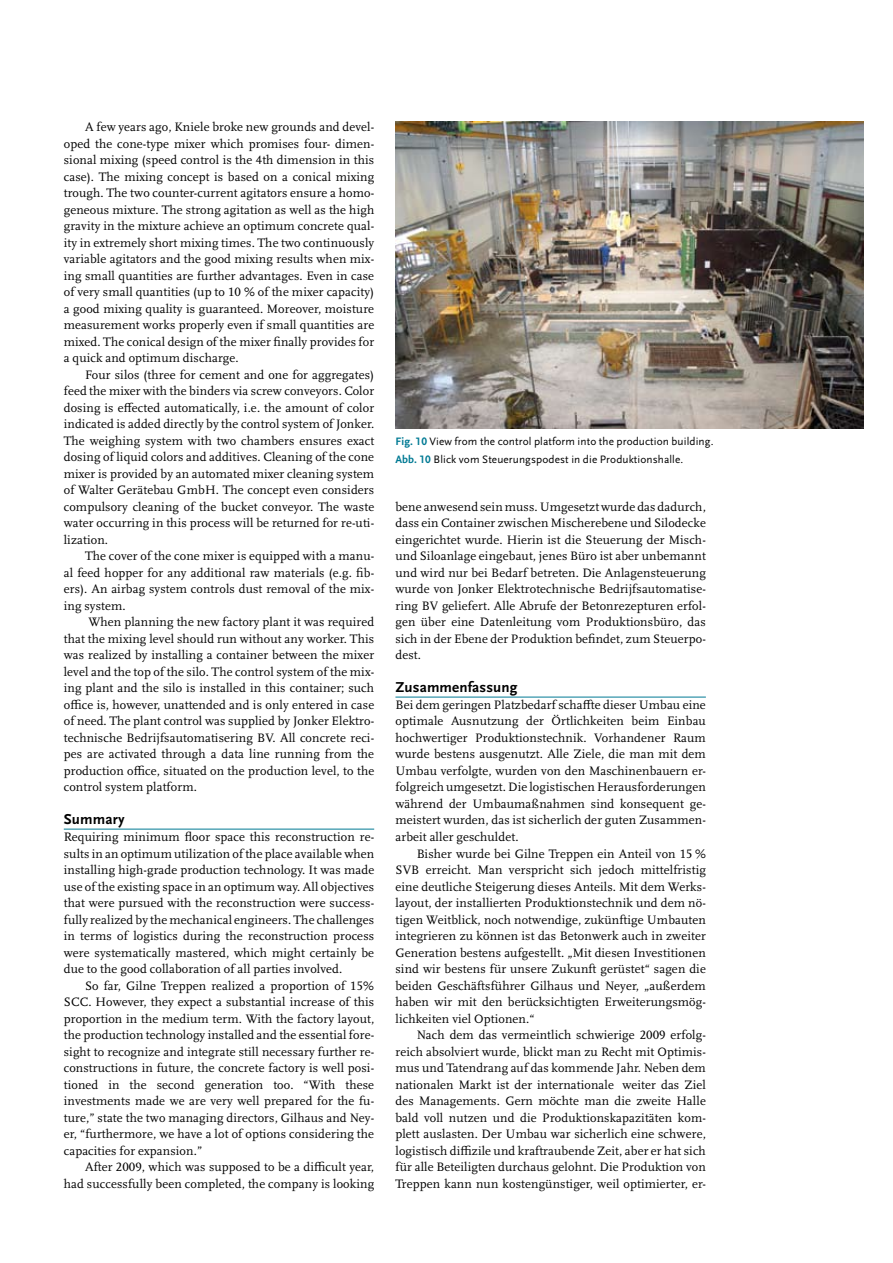
<style>
.page{position:relative;width:893px;height:1263px;background:#fff}
.page>*{position:absolute;margin:0;border:0;box-sizing:border-box;transform-origin:0 0}
.t1{font:700 15px "Scala Sans Pro";letter-spacing:.01em;color:#000}
.t2{font:12.75px/16.5px "Scala Pro";letter-spacing:.01em;color:#000;text-align:justify}
.t3{font:11.25px "Scala Sans Pro";letter-spacing:.01em;color:#000}
.s1{font-weight:700;color:#007a94}
</style>
<div class="page">
<img style="left:395px;top:121px;width:468px;height:307px">
<hr style="left:64px;top:829px;width:310px;height:1px;background:#007a94">
<hr style="left:395px;top:697px;width:311px;height:1px;background:#007a94">
<p class="t2" style="left:64px;top:119px;width:312px;text-indent:21px">A few years ago, Kniele broke new grounds and devel&shy;oped the cone-type mixer which promises four- dimen&shy;sional mixing (speed control is the 4th dimension in this case). The mixing concept is based on a conical mixing trough. The two counter-current agitators ensure a homo&shy;geneous mixture. The strong agitation as well as the high gravity in the mixture achieve an optimum concrete qual&shy;ity in extremely short mixing times. The two continuously variable agitators and the good mixing results when mix&shy;ing small quantities are further advantages. Even in case of very small quantities (up to 10 % of the mixer capacity) a good mixing quality is guaranteed. Moreover, moisture measurement works properly even if small quantities are mixed. The conical design of the mixer finally provides for a quick and optimum discharge.</p>
<p class="t2" style="left:64px;top:366px;width:312px;text-indent:21px">Four silos (three for cement and one for aggregates) feed the mixer with the binders via screw conveyors. Color dosing is effected automatically, i.e. the amount of color indicated is added directly by the control system of Jonker.<br>The weighing system with two chambers ensures exact dosing of liquid colors and additives. Cleaning of the cone mixer is provided by an automated mixer cleaning system of Walter Gerätebau GmbH. The concept even considers compulsory cleaning of the bucket conveyor. The waste water occurring in this process will be returned for re-uti&shy;lization.</p>
<p class="t2" style="left:64px;top:548px;width:312px;text-indent:21px">The cover of the cone mixer is equipped with a manu&shy;al feed hopper for any additional raw materials (e.g. fib&shy;ers). An airbag system controls dust removal of the mix&shy;ing system.</p>
<p class="t2" style="left:64px;top:614px;width:312px;text-indent:25px">When planning the new factory plant it was required that the mixing level should run without any worker. This was realized by installing a container between the mixer level and the top of the silo. The control system of the mix&shy;ing plant and the silo is installed in this container; such office is, however, unattended and is only entered in case of need. The plant control was supplied by Jonker Elektro&shy;technische Bedrijfsautomatisering BV. All concrete reci&shy;pes are activated through a data line running from the production office, situated on the production level, to the control system platform.</p>
<p class="t1" style="left:64px;top:811px;width:62px">Summary</p>
<p class="t2" style="left:64px;top:828px;width:312px">Requiring minimum floor space this reconstruction re&shy;sults in an optimum utilization of the place available when installing high-grade production technology. It was made use of the existing space in an optimum way. All objectives that were pursued with the reconstruction were success&shy;fully realized by the mechanical engineers. The challenges in terms of logistics during the reconstruction process were systematically mastered, which might certainly be due to the good collaboration of all parties involved.</p>
<p class="t2" style="left:64px;top:977px;width:312px;text-indent:21px">So far, Gilne Treppen realized a proportion of 15% SCC. However, they expect a substantial increase of this proportion in the medium term. With the factory layout, the production technology installed and the essential fore&shy;sight to recognize and integrate still necessary further re&shy;constructions in future, the concrete factory is well posi&shy;tioned in the second generation too. “With these investments made we are very well prepared for the fu&shy;ture,” state the two managing directors, Gilhaus and Ney&shy;er, “furthermore, we have a lot of options considering the capacities for expansion.”</p>
<p class="t2" style="left:64px;top:1158px;width:312px;text-align:right">After 2009, which was supposed to be a difficult year, had successfully been completed, the company is looking</p>
<p class="t3" style="left:395px;top:435px;width:320px"><span class="s1">Fig. 10</span> View from the control platform into the production building.</p>
<p class="t3" style="left:395px;top:453px;width:289px"><span class="s1">Abb. 10</span> Blick vom Steuerungspodest in die Produktionshalle.</p>
<p class="t2" style="left:395px;top:498px;width:312px">bene anwesend sein muss. Umgesetzt wurde das dadurch, dass ein Container zwischen Mischerebene und Silodecke eingerichtet wurde. Hierin ist die Steuerung der Misch&shy;und Siloanlage eingebaut, jenes Büro ist aber unbemannt und wird nur bei Bedarf betreten. Die Anlagensteuerung wurde von Jonker Elektrotechnische Bedrijfsautomatise&shy;ring BV geliefert. Alle Abrufe der Betonrezepturen erfol&shy;gen über eine Datenleitung vom Produktionsbüro, das sich in der Ebene der Produktion befindet, zum Steuerpo&shy;dest.</p>
<p class="t1" style="left:395px;top:679px;width:124px">Zusammenfassung</p>
<p class="t2" style="left:395px;top:696px;width:312px">Bei dem geringen Platzbedarf schaffte dieser Umbau eine optimale Ausnutzung der Örtlichkeiten beim Einbau hochwertiger Produktionstechnik. Vorhandener Raum wurde bestens ausgenutzt. Alle Ziele, die man mit dem Umbau verfolgte, wurden von den Maschinenbauern er&shy;folgreich umgesetzt. Die logistischen Herausforderungen während der Umbaumaßnahmen sind konsequent ge&shy;meistert wurden, das ist sicherlich der guten Zusammen&shy;arbeit aller geschuldet.</p>
<p class="t2" style="left:395px;top:845px;width:312px;text-indent:21px">Bisher wurde bei Gilne Treppen ein Anteil von 15 % SVB erreicht. Man verspricht sich jedoch mittelfristig eine deutliche Steigerung dieses Anteils. Mit dem Werks&shy;layout, der installierten Produktionstechnik und dem nö&shy;tigen Weitblick, noch notwendige, zukünftige Umbauten integrieren zu können ist das Betonwerk auch in zweiter Generation bestens aufgestellt. „Mit diesen Investitionen sind wir bestens für unsere Zukunft gerüstet“ sagen die beiden Geschäftsführer Gilhaus und Neyer, „außerdem haben wir mit den berücksichtigten Erweiterungsmög&shy;lichkeiten viel Optionen.“</p>
<p class="t2" style="left:395px;top:1026px;width:312px;text-indent:21px">Nach dem das vermeintlich schwierige 2009 erfolg&shy;reich absolviert wurde, blickt man zu Recht mit Optimis&shy;mus und Tatendrang auf das kommende Jahr. Neben dem nationalen Markt ist der internationale weiter das Ziel des Managements. Gern möchte man die zweite Halle bald voll nutzen und die Produktionskapazitäten kom&shy;plett auslasten. Der Umbau war sicherlich eine schwere, logistisch diffizile und kraftraubende Zeit, aber er hat sich für alle Beteiligten durchaus gelohnt. Die Produktion von Treppen kann nun kostengünstiger, weil optimierter, er-</p>
</div>
